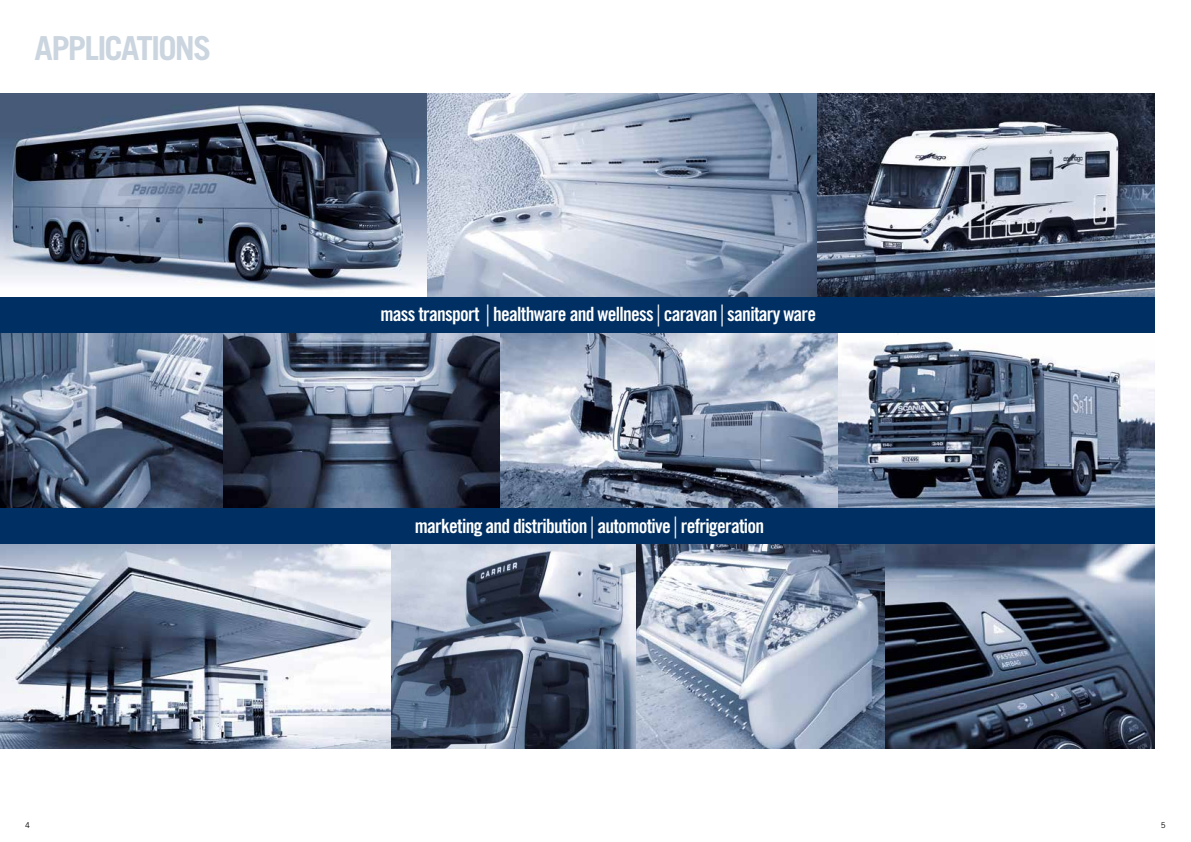
<style>
.page{position:relative;width:1191px;height:842px;background:#fff}
.page>*{position:absolute;margin:0;border:0;box-sizing:border-box;transform-origin:0 0}
.t1{font:700 33.1px "Trade Gothic LT Std";letter-spacing:-.055em;color:#cbd5df}
.t2{font:19.7px "Trade Gothic LT Std Bd Cn 20";letter-spacing:-.035em;color:#fff}
.t3{font:8px "Trade Gothic LT Std";color:#000}
.s1{font-family:"Trade Gothic LT Std Cn 18 Obl"}
</style>
<div class="page">
<img style="left:837px;top:332px;width:318px;height:176px">
<img style="left:499px;top:332px;width:338px;height:176px">
<img style="left:0;top:332px;width:499px;height:176px">
<img style="left:385px;top:544px;width:770px;height:205px">
<img style="left:0;top:544px;width:390px;height:204px">
<img style="left:0;top:94px;width:1155px;height:203px">
<div style="left:0;top:297px;width:1155px;height:35px;background:#003063"></div>
<div style="left:0;top:508px;width:1155px;height:36px;background:#003063"></div>
<h1 class="t1" style="left:35px;top:28px;width:178px">APPLICATIONS</h1>
<p class="t2" style="left:380px;top:302px;width:437px">mass transport <span class="s1">|</span> healthware and wellness<span class="s1">|</span> caravan<span class="s1">|</span> sanitary ware</p>
<p class="t2" style="left:415px;top:514px;width:351px">marketing and distribution<span class="s1">|</span> automotive<span class="s1">|</span> refrigeration</p>
<p class="t3" style="left:25px;top:820px;width:6px">4</p>
<p class="t3" style="left:1160px;top:820px;width:6px">5</p>
</div>
